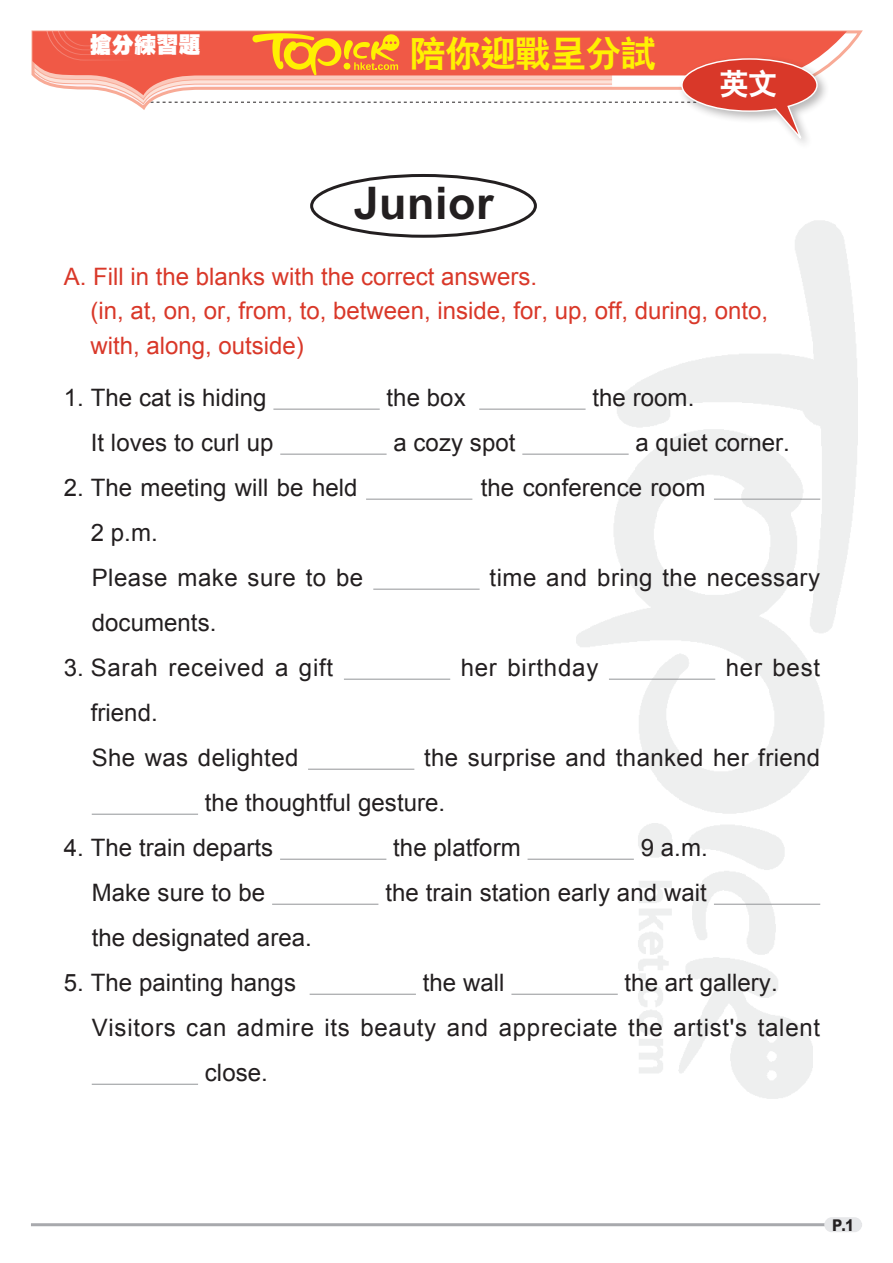
<style>
.page{position:relative;width:893px;height:1263px;background:#fff}
.page>*{position:absolute;margin:0;border:0;box-sizing:border-box;transform-origin:0 0}
.Ex_Text01{font:45px "C Hei 2 Xbold HKSCS";letter-spacing:.01em;color:#231f20}
.小題eq{font:36px "C Hei 2 Xbold HKSCS";letter-spacing:-.025em;color:#fff101}
.內文{font:30px "C Hei 2 Xbold HKSCS";color:#fff}
.英文內容{font:24px/45px "Arial";letter-spacing:.005em;color:#231f20}
.英文問題{font:24px "Arial";color:#d93829}
.英文內容-2{font:24px/45px "Arial";letter-spacing:.03em;color:#231f20}
.英文內容-3{font:24px "Arial";letter-spacing:.035em;color:#231f20}
.小題{font:22.2px "C Hei Ultra Bold HKSCS";color:#fff}
.t1{font:16.2px "M Hei Xbold HKSCS";color:#231f20;scale:.9 1}
</style>
<div class="page">
<hr style="left:273px;top:409px;width:107px;height:1px;background:#939598">
<hr style="left:479px;top:409px;width:107px;height:1px;background:#939598">
<hr style="left:280px;top:454px;width:107px;height:1px;background:#939598">
<hr style="left:522px;top:454px;width:107px;height:1px;background:#939598">
<hr style="left:366px;top:499px;width:106px;height:1px;background:#939598">
<hr style="left:714px;top:499px;width:106px;height:1px;background:#939598">
<hr style="left:373px;top:589px;width:107px;height:1px;background:#939598">
<hr style="left:344px;top:679px;width:106px;height:1px;background:#939598">
<hr style="left:609px;top:679px;width:106px;height:1px;background:#939598">
<hr style="left:308px;top:769px;width:106px;height:1px;background:#939598">
<hr style="left:92px;top:814px;width:106px;height:1px;background:#939598">
<hr style="left:280px;top:859px;width:106px;height:1px;background:#939598">
<hr style="left:528px;top:859px;width:106px;height:1px;background:#939598">
<hr style="left:272px;top:904px;width:106px;height:1px;background:#939598">
<hr style="left:714px;top:904px;width:106px;height:1px;background:#939598">
<hr style="left:310px;top:994px;width:106px;height:1px;background:#939598">
<hr style="left:511px;top:994px;width:107px;height:1px;background:#939598">
<hr style="left:92px;top:1084px;width:106px;height:1px;background:#939598">
<hr style="left:31px;top:1223px;width:831px;height:3px;background:#a8a9ad">
<div style="left:824px;top:1217px;width:38px;height:15px;background:#e6e7e9;border-radius:7px"></div>
<svg style="left:818px;top:31px;width:29px;height:36px"></svg>
<div style="left:678px;top:54px;width:151px;height:96px;background:#231f20;opacity:.32"></div>
<svg style="left:31px;top:30px;width:787px;height:116px"></svg>
<div style="left:310px;top:174px;width:227px;height:64px;border:3px solid #231f20;border-radius:50%"></div>
<p class="小題" style="left:90px;top:30px;width:113px">搶分練習題</p>
<p class="小題eq" style="left:410px;top:30px;width:248px">陪你迎戰呈分試</p>
<p class="Ex_Text01" style="left:354px;top:173px;width:141px">Junior</p>
<p class="內文" style="left:719px;top:64px;width:60px">英文</p>
<p class="英文問題" style="left:64px;top:260px;width:475px">A. Fill in the blanks with the correct answers.</p>
<p class="英文問題" style="left:90px;top:295px;width:679px">(in, at, on, or, from, to, between, inside, for, up, off, during, onto,</p>
<p class="英文問題" style="left:90px;top:329px;width:215px">with, along, outside)</p>
<p class="英文內容" style="left:64px;top:375px;width:204px">1. The cat is hiding</p>
<p class="英文內容" style="left:387px;top:375px;width:81px">the box</p>
<p class="英文內容" style="left:592px;top:375px;width:103px">the room.</p>
<p class="英文內容" style="left:91px;top:420px;width:184px">It loves to curl up</p>
<p class="英文內容" style="left:393px;top:420px;width:124px">a cozy spot</p>
<p class="英文內容" style="left:635px;top:420px;width:156px">a quiet corner.</p>
<p class="英文內容" style="left:64px;top:465px;width:295px">2. The meeting will be held</p>
<p class="英文內容" style="left:481px;top:465px;width:226px">the conference room</p>
<p class="英文內容" style="left:91px;top:510px;width:69px">2 p.m.</p>
<p class="英文內容" style="left:92px;top:555px;width:273px">Please make sure to be</p>
<p class="英文內容" style="left:489px;top:555px;width:332px">time and bring the necessary</p>
<p class="英文內容" style="left:92px;top:600px;width:126px">documents.</p>
<p class="英文內容-3" style="left:64px;top:652px;width:271px">3. Sarah received a gift</p>
<p class="英文內容-3" style="left:461px;top:652px;width:139px">her birthday</p>
<p class="英文內容" style="left:726px;top:645px;width:96px">her best</p>
<p class="英文內容" style="left:91px;top:690px;width:69px">friend.</p>
<p class="英文內容" style="left:92px;top:735px;width:208px">She was delighted</p>
<p class="英文內容" style="left:205px;top:735px;width:617px;text-indent:219px">the surprise and thanked her friend the thoughtful gesture.</p>
<p class="英文內容" style="left:64px;top:825px;width:211px">4. The train departs</p>
<p class="英文內容" style="left:393px;top:825px;width:129px">the platform</p>
<p class="英文內容" style="left:641px;top:825px;width:69px">9 a.m.</p>
<p class="英文內容" style="left:92px;top:870px;width:175px">Make sure to be</p>
<p class="英文內容" style="left:385px;top:870px;width:323px">the train station early and wait</p>
<p class="英文內容" style="left:92px;top:915px;width:222px">the designated area.</p>
<p class="英文內容" style="left:64px;top:960px;width:234px">5. The painting hangs</p>
<p class="英文內容" style="left:423px;top:960px;width:83px">the wall</p>
<p class="英文內容" style="left:625px;top:960px;width:155px">the art gallery.</p>
<p class="英文內容-2" style="left:205px;top:1005px;width:617px;text-indent:-113px">Visitors can admire its beauty and appreciate the artist's talent close.</p>
<p class="t1" style="left:832px;top:1214px;width:26px">P.1</p>
</div>
